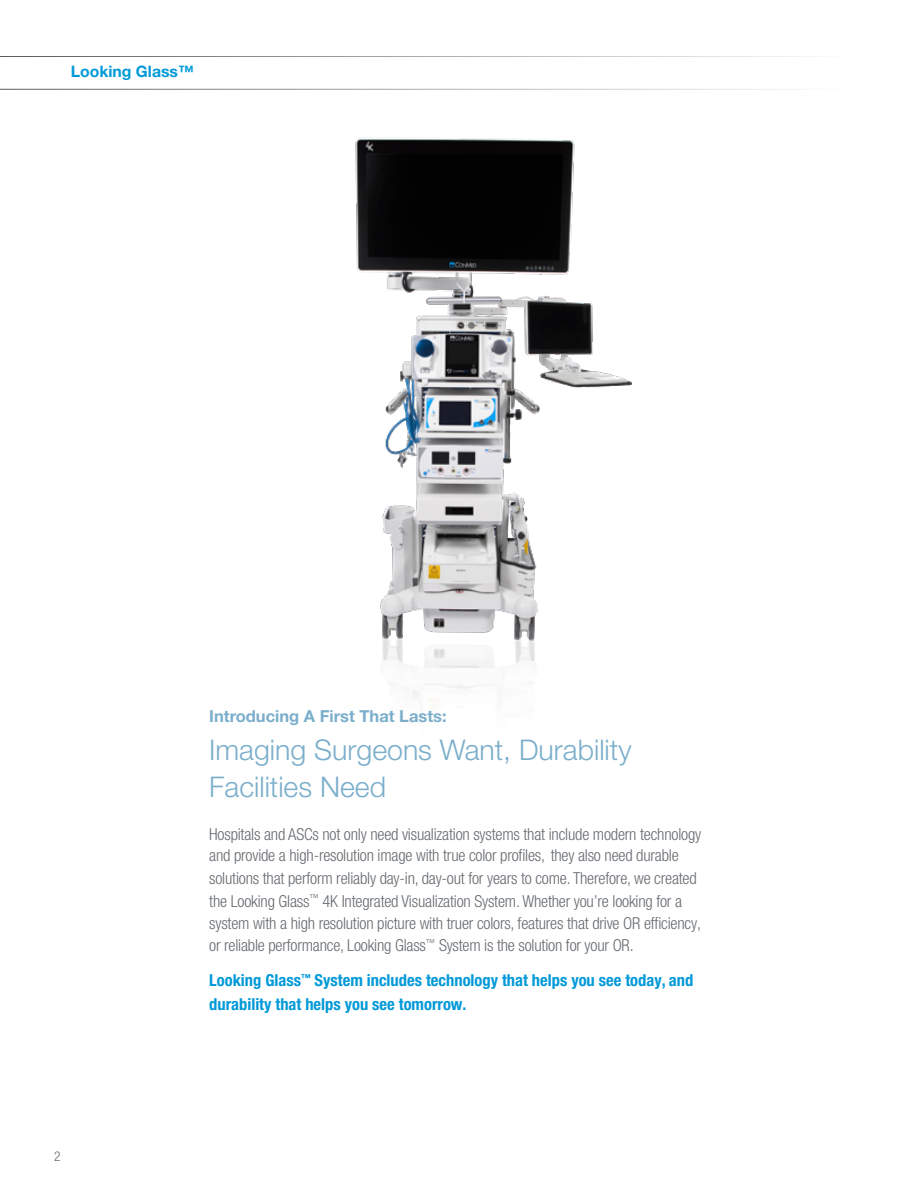
<style>
.page{position:relative;width:918px;height:1188px;background:#fff}
.page>*{position:absolute;margin:0;border:0;box-sizing:border-box;transform-origin:0 0}
.t1{font:300 28.5px/37.5px "Helvetica Neue LT Std";color:#7aaecb}
.t2{font:300 condensed 16.5px/22.2px "Helvetica Neue LT Std";letter-spacing:-.01em;color:#676c71}
.t3{font:700 condensed 16.5px/23.5px "Helvetica Neue LT Std";color:#0099d8}
.t4{font:700 16.5px "Helvetica Neue LT Std";color:#7aaecb}
.t5{font:700 15.75px "Helvetica Neue LT Std";color:#0099d8}
.t6{font:300 condensed 13.5px "Helvetica Neue LT Std";color:#676c71}
</style>
<div class="page">
<hr style="left:0;top:89px;width:918px;height:1px;background:#58595b">
<hr style="left:0;top:56px;width:918px;height:1px;background:#58595b">
<img style="left:355px;top:137px;width:277px;height:566px">
<p class="t5" style="left:71px;top:62px;width:125px">Looking Glass™</p>
<p class="t6" style="left:54px;top:1148px;width:8px">2</p>
<p class="t4" style="left:209px;top:706px;width:239px">Introducing A First That Lasts:</p>
<h1 class="t1" style="left:209px;top:730px;width:424px">Imaging Surgeons Want, Durability<br>Facilities Need</h1>
<p class="t2" style="left:209px;top:824px;width:494px;line-height:20.9px">Hospitals and ASCs not only need visualization systems that include modern technology and provide a high-resolution image with true color profiles, they also need durable</p>
<p class="t2" style="left:209px;top:867px;width:493px">solutions that perform reliably day-in, day-out for years to come. Therefore, we created the Looking Glass<sup>™</sup> 4K Integrated Visualization System.Whether you’re looking for a system with a high resolution picture with truer colors, features that drive OR efficiency, or reliable performance, Looking Glass<sup>™</sup> System is the solution for your OR.</p>
<p class="t3" style="left:209px;top:968px;width:486px">Looking Glass<sup>™</sup> System includes technology that helps you see today, and durability that helps you see tomorrow.</p>
</div>
